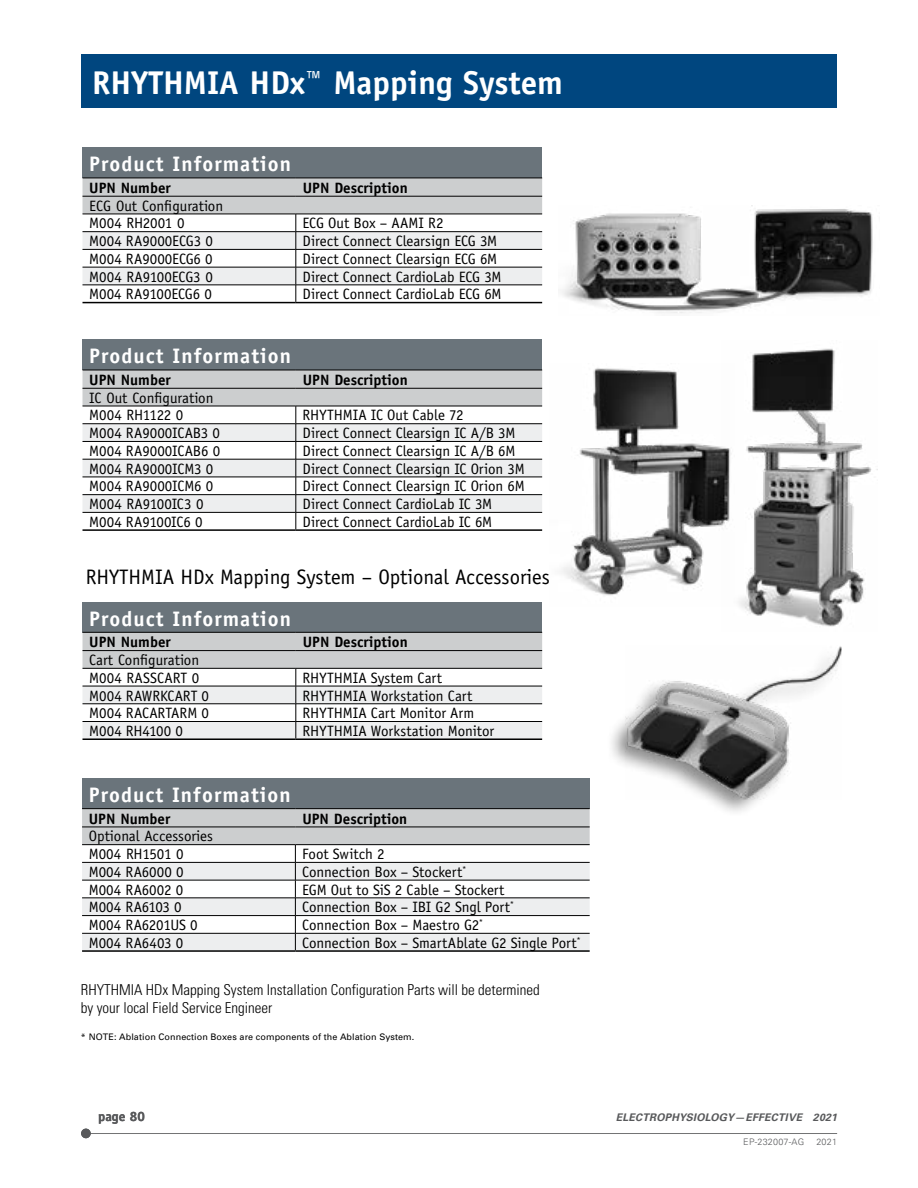
<style>
.page{position:relative;width:918px;height:1188px;background:#fff}
.page>*{position:absolute;margin:0;border:0;box-sizing:border-box;transform-origin:0 0}
.t1{font:700 33px "Officina Sans";color:#fff}
.t2{font:700 21px "Officina Sans";letter-spacing:.05em;color:#fff}
.t3{font:21px "Officina Sans";color:#000}
.t4{font:15px/17.7px "Officina Sans";color:#000}
.t5{font:300 condensed 15px/18px "Univers";color:#000}
.t6{font:700 15px "Officina Sans";color:#000}
.t7{font:700 13.5px "Officina Sans";color:#58595b}
.t8{font:italic 700 10.5px "Univers LT Std";letter-spacing:.025em;color:#58595b}
.t9{font:9px "Univers";letter-spacing:.01em;color:#000}
.t10{font:300 9px "Univers";letter-spacing:.025em;color:#58595b}
</style>
<div class="page">
<hr style="left:82px;top:1133px;width:755px;height:1px;background:#58595b">
<div style="left:81px;top:1129px;width:10px;height:9px;background:#58595b;border-radius:50%"></div>
<div style="left:81px;top:54px;width:756px;height:54px;background:#00467f"></div>
<img style="left:562px;top:205px;width:311px;height:108px">
<img style="left:739px;top:348px;width:138px;height:279px">
<img style="left:561px;top:368px;width:170px;height:228px">
<div style="left:606px;top:644px;width:237px;height:174px;background:#000;opacity:.45"></div>
<img style="left:625px;top:646px;width:217px;height:154px">
<div style="left:83px;top:148px;width:459px;height:30px;background:#6a747b"></div>
<svg style="left:83px;top:179px;width:459px;height:123px"></svg>
<hr style="left:83px;top:302px;width:213px;height:1px;background:#000">
<hr style="left:296px;top:302px;width:246px;height:1px;background:#000">
<hr style="left:83px;top:178px;width:213px;height:1px;background:#000">
<hr style="left:296px;top:178px;width:246px;height:1px;background:#000">
<hr style="left:83px;top:196px;width:213px;height:1px;background:#000">
<hr style="left:296px;top:196px;width:246px;height:1px;background:#000">
<hr style="left:83px;top:214px;width:213px;height:1px;background:#000">
<hr style="left:296px;top:214px;width:246px;height:1px;background:#000">
<div style="left:83px;top:340px;width:459px;height:30px;background:#6a747b"></div>
<svg style="left:83px;top:371px;width:459px;height:158px"></svg>
<hr style="left:83px;top:529px;width:213px;height:2px;background:#000">
<hr style="left:296px;top:529px;width:246px;height:2px;background:#000">
<hr style="left:83px;top:370px;width:213px;height:1px;background:#000">
<hr style="left:296px;top:370px;width:246px;height:1px;background:#000">
<hr style="left:83px;top:388px;width:213px;height:1px;background:#000">
<hr style="left:296px;top:388px;width:246px;height:1px;background:#000">
<hr style="left:83px;top:406px;width:213px;height:1px;background:#000">
<hr style="left:296px;top:406px;width:246px;height:1px;background:#000">
<div style="left:83px;top:602px;width:459px;height:30px;background:#6a747b"></div>
<svg style="left:83px;top:633px;width:459px;height:105px"></svg>
<hr style="left:83px;top:738px;width:213px;height:2px;background:#000">
<hr style="left:296px;top:738px;width:246px;height:2px;background:#000">
<hr style="left:83px;top:632px;width:213px;height:1px;background:#000">
<hr style="left:296px;top:632px;width:246px;height:1px;background:#000">
<hr style="left:83px;top:650px;width:213px;height:1px;background:#000">
<hr style="left:296px;top:650px;width:246px;height:1px;background:#000">
<hr style="left:83px;top:668px;width:213px;height:1px;background:#000">
<hr style="left:296px;top:668px;width:246px;height:1px;background:#000">
<div style="left:82px;top:779px;width:508px;height:30px;background:#6a747b"></div>
<svg style="left:82px;top:809px;width:508px;height:141px"></svg>
<hr style="left:82px;top:950px;width:213px;height:2px;background:#000">
<hr style="left:295px;top:950px;width:295px;height:2px;background:#000">
<hr style="left:82px;top:808px;width:213px;height:1px;background:#000">
<hr style="left:295px;top:808px;width:295px;height:1px;background:#000">
<hr style="left:82px;top:827px;width:213px;height:1px;background:#000">
<hr style="left:295px;top:827px;width:295px;height:1px;background:#000">
<hr style="left:82px;top:844px;width:213px;height:1px;background:#000">
<hr style="left:295px;top:844px;width:295px;height:1px;background:#000">
<h1 class="t1" style="left:92px;top:62px;width:472px">RHYTHMIA HDx<sup>™</sup> Mapping System</h1>
<h2 class="t2" style="left:89px;top:151px;width:203px">Product Information</h2>
<p class="t6" style="left:89px;top:179px;width:83px">UPN Number</p>
<p class="t6" style="left:303px;top:179px;width:106px">UPN Description</p>
<p class="t4" style="left:89px;top:197px;width:135px">ECG Out Configuration<br>M004 RH2001 0</p>
<p class="t4" style="left:303px;top:215px;width:142px">ECG Out Box – AAMI R2</p>
<p class="t4" style="left:89px;top:232px;width:125px">M004 RA9000ECG3 0</p>
<p class="t4" style="left:303px;top:232px;width:196px">Direct Connect Clearsign ECG 3M</p>
<p class="t4" style="left:89px;top:250px;width:125px">M004 RA9000ECG6 0</p>
<p class="t4" style="left:303px;top:250px;width:196px">Direct Connect Clearsign ECG 6M</p>
<p class="t4" style="left:89px;top:268px;width:125px">M004 RA9100ECG3 0</p>
<p class="t4" style="left:303px;top:268px;width:200px">Direct Connect CardioLab ECG 3M</p>
<p class="t4" style="left:89px;top:285px;width:124px">M004 RA9100ECG6 0</p>
<p class="t4" style="left:303px;top:285px;width:201px">Direct Connect CardioLab ECG 6M</p>
<h2 class="t2" style="left:89px;top:343px;width:203px">Product Information</h2>
<p class="t6" style="left:89px;top:371px;width:83px">UPN Number</p>
<p class="t6" style="left:303px;top:371px;width:106px">UPN Description</p>
<p class="t4" style="left:89px;top:389px;width:126px">IC Out Configuration<br>M004 RH1122 0</p>
<p class="t4" style="left:303px;top:407px;width:163px">RHYTHMIA IC Out Cable 72</p>
<p class="t4" style="left:89px;top:424px;width:132px">M004 RA9000ICAB3 0</p>
<p class="t4" style="left:303px;top:424px;width:214px">Direct Connect Clearsign IC A/B 3M</p>
<p class="t4" style="left:89px;top:442px;width:132px">M004 RA9000ICAB6 0</p>
<p class="t4" style="left:303px;top:442px;width:214px">Direct Connect Clearsign IC A/B 6M</p>
<p class="t4" style="left:89px;top:460px;width:126px">M004 RA9000ICM3 0</p>
<p class="t4" style="left:303px;top:460px;width:224px">Direct Connect Clearsign IC Orion 3M</p>
<p class="t4" style="left:89px;top:478px;width:125px">M004 RA9000ICM6 0</p>
<p class="t4" style="left:303px;top:478px;width:224px">Direct Connect Clearsign IC Orion 6M</p>
<p class="t4" style="left:89px;top:495px;width:116px">M004 RA9100IC3 0</p>
<p class="t4" style="left:303px;top:495px;width:191px">Direct Connect CardioLab IC 3M</p>
<p class="t4" style="left:89px;top:513px;width:115px">M004 RA9100IC6 0</p>
<p class="t4" style="left:303px;top:513px;width:191px">Direct Connect CardioLab IC 6M</p>
<h2 class="t3" style="left:86px;top:565px;width:466px">RHYTHMIA HDx Mapping System – Optional Accessories</h2>
<h2 class="t2" style="left:89px;top:605px;width:203px">Product Information</h2>
<p class="t6" style="left:89px;top:633px;width:83px">UPN Number</p>
<p class="t6" style="left:303px;top:633px;width:106px">UPN Description</p>
<p class="t4" style="left:89px;top:651px;width:111px">Cart Configuration<br>M004 RASSCART 0</p>
<p class="t4" style="left:303px;top:669px;width:141px">RHYTHMIA System Cart</p>
<p class="t4" style="left:89px;top:687px;width:121px">M004 RAWRKCART 0</p>
<p class="t4" style="left:303px;top:687px;width:171px">RHYTHMIA Workstation Cart</p>
<p class="t4" style="left:89px;top:704px;width:121px">M004 RACARTARM 0</p>
<p class="t4" style="left:303px;top:704px;width:173px">RHYTHMIA Cart Monitor Arm</p>
<p class="t4" style="left:89px;top:722px;width:95px">M004 RH4100 0</p>
<p class="t4" style="left:303px;top:722px;width:193px">RHYTHMIA Workstation Monitor</p>
<h2 class="t2" style="left:89px;top:782px;width:203px">Product Information</h2>
<p class="t6" style="left:89px;top:809px;width:83px">UPN Number</p>
<p class="t6" style="left:302px;top:809px;width:106px">UPN Description</p>
<p class="t4" style="left:89px;top:828px;width:126px">Optional Accessories<br>M004 RH1501 0</p>
<p class="t4" style="left:302px;top:845px;width:84px">Foot Switch 2</p>
<p class="t4" style="left:89px;top:863px;width:96px">M004 RA6000 0</p>
<p class="t4" style="left:302px;top:863px;width:166px">Connection Box – Stockert<sup>*</sup></p>
<p class="t4" style="left:89px;top:881px;width:96px">M004 RA6002 0</p>
<p class="t4" style="left:302px;top:881px;width:204px">EGM Out to SiS 2 Cable – Stockert</p>
<p class="t4" style="left:89px;top:898px;width:94px">M004 RA6103 0</p>
<p class="t4" style="left:302px;top:898px;width:214px">Connection Box – IBI G2 Sngl Port<sup>*</sup></p>
<p class="t4" style="left:89px;top:916px;width:110px">M004 RA6201US 0</p>
<p class="t4" style="left:302px;top:916px;width:183px">Connection Box – Maestro G2<sup>*</sup></p>
<p class="t4" style="left:89px;top:934px;width:96px">M004 RA6403 0</p>
<p class="t4" style="left:302px;top:934px;width:280px">Connection Box – SmartAblate G2 Single Port<sup>*</sup></p>
<p class="t5" style="left:81px;top:981px;width:461px">RHYTHMIA HDx Mapping System Installation Configuration Parts will be determined by your local Field Service Engineer</p>
<p class="t9" style="left:81px;top:1031px;width:335px">* NOTE: Ablation Connection Boxes are components of the Ablation System.</p>
<p class="t7" style="left:98px;top:1108px;width:48px">page 80</p>
<p class="t8" style="left:616px;top:1111px;width:223px">ELECTROPHYSIOLOGY—EFFECTIVE 2021</p>
<p class="t10" style="left:743px;top:1137px;width:63px">EP-232007-AG</p>
<p class="t10" style="left:816px;top:1137px;width:22px">2021</p>
</div>
